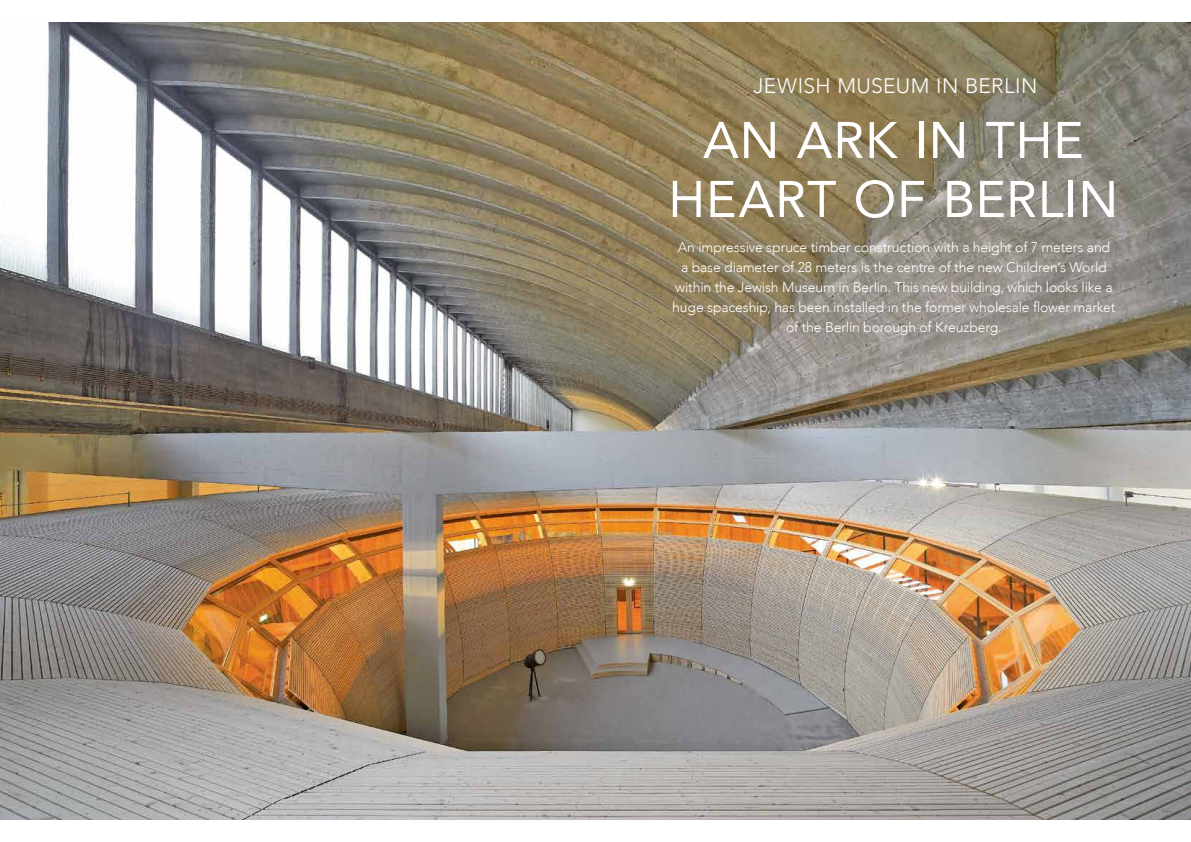
<style>
.page{position:relative;width:1191px;height:842px;background:#fff}
.page>*{position:absolute;margin:0;border:0;box-sizing:border-box;transform-origin:0 0}
.t1{font:51px/59px "Avenir";letter-spacing:.015em;color:#fff;text-align:center}
.t2{font:300 21px "Avenir";letter-spacing:.02em;color:#fff}
.t3{font:300 14px/20px "Avenir";letter-spacing:-.01em;color:#fff;text-align:center}
</style>
<div class="page">
<img style="left:0;top:23px;width:1191px;height:796px">
<h2 class="t2" style="left:753px;top:77px;width:285px">JEWISH MUSEUM IN BERLIN</h2>
<h1 class="t1" style="left:668px;top:116px;width:451px">AN ARK IN THE<br>HEART OF BERLIN</h1>
<p class="t3" style="left:672px;top:239px;width:445px">An impressive spruce timber construction with a height of 7 meters and a base diameter of 28 meters is the centre of the new Children’s World within the Jewish Museum in Berlin. This new building, which looks like a huge spaceship, has been installed in the former wholesale flower market of the Berlin borough of Kreuzberg.</p>
</div>
